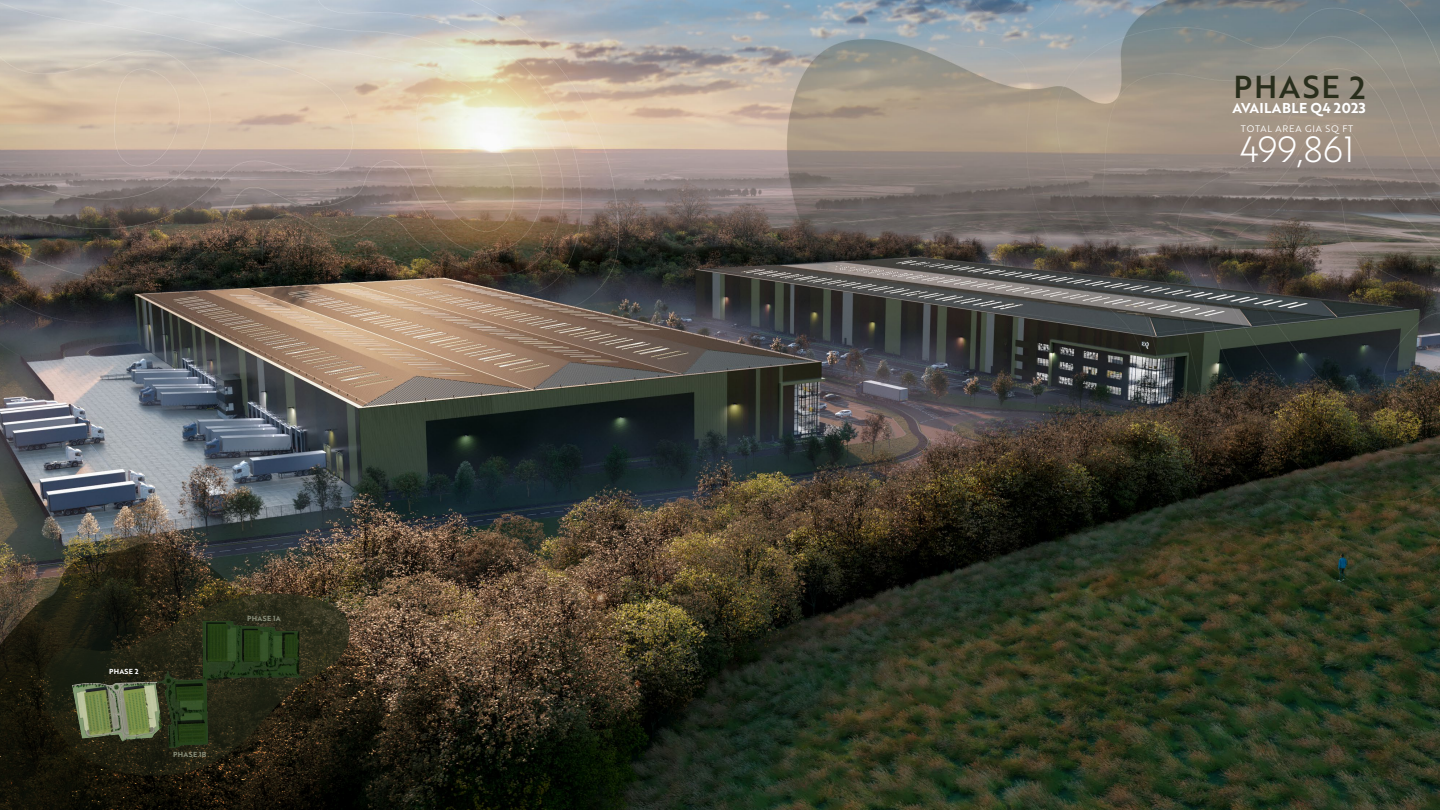
<style>
.page{position:relative;width:1440px;height:810px;background:#fff}
.page>*{position:absolute;margin:0;border:0;box-sizing:border-box;transform-origin:0 0}
.t1{font:35.4px "Brother 1816 Light";letter-spacing:.005em;color:#fff}
.t2{font:30.97px "Brother 1816 Medium";letter-spacing:.06em;color:#292e1c}
.t3{font:13.95px "Brother 1816 Bold";letter-spacing:.025em;color:#fff}
.t4{font:9.23px "Brother 1816 Book";letter-spacing:.09em;color:#fff}
.t5{font:7.12px "Brother 1816 Bold";letter-spacing:.04em;color:#878d79}
.t6{font:7.12px "Brother 1816 Bold";letter-spacing:.04em;color:#fff}
</style>
<div class="page">
<img style="left:0;top:0;width:1440px;height:810px">
<svg style="left:0;top:541px;width:452px;height:269px;background:#332c1f"></svg>
<svg style="left:39px;top:592px;width:313px;height:184px;background:#262214"></svg>
<img style="left:72px;top:605px;width:229px;height:151px">
<p class="t6" style="left:109px;top:666px;width:31px">PHASE 2</p>
<p class="t5" style="left:173px;top:749px;width:35px">PHASE 1B</p>
<p class="t5" style="left:247px;top:613px;width:35px">PHASE 1A</p>
<h2 class="t2" style="left:1233px;top:64px;width:134px">PHASE 2</h2>
<p class="t4" style="left:1241px;top:122px;width:114px">TOTAL AREA GIA SQ FT</p>
<h1 class="t1" style="left:1240px;top:124px;width:117px">499,861</h1>
<h3 class="t3" style="left:1233px;top:97px;width:135px">AVAILABLE Q4 2023</h3>
</div>
